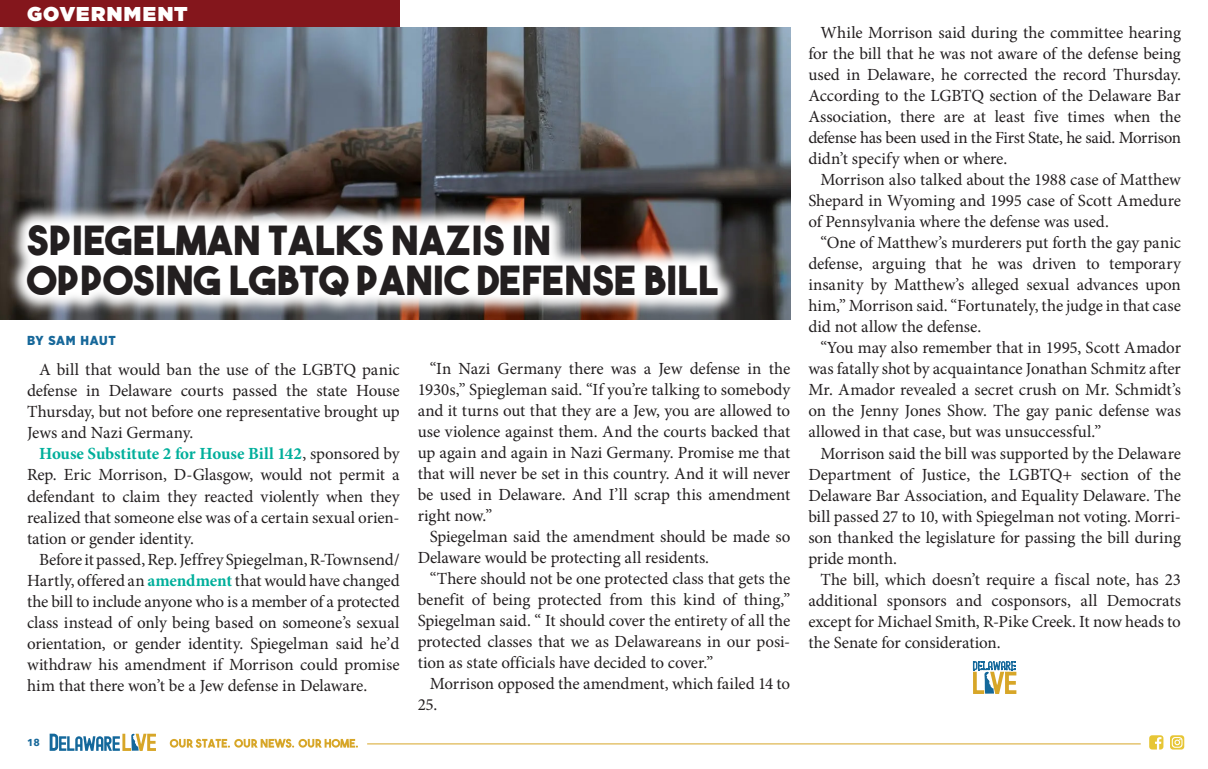
<style>
.page{position:relative;width:1208px;height:769px;background:#fff}
.page>*{position:absolute;margin:0;border:0;box-sizing:border-box;transform-origin:0 0}
.t1{font:40px/40px "The Bold Font";letter-spacing:.01em;color:#231f20}
.t2{font:900 20px "Gotham";letter-spacing:.07em;color:#fff}
.body_copy{font:17px/21px "Minion Pro";letter-spacing:-.005em;color:#231f20;text-align:justify}
.t3{font:900 13px "Gotham Narrow";letter-spacing:.055em;color:#17689a}
.t4{font:700 10px "Avenir Next";color:#17689a}
.s1{font-weight:700;color:#00af9b}
</style>
<div class="page">
<div style="left:0;top:0;width:399px;height:27px;background:#84161c"></div>
<svg style="left:50px;top:733px;width:106px;height:17px"></svg>
<svg style="left:170px;top:738px;width:188px;height:9px"></svg>
<hr style="left:367px;top:743px;width:773px;height:1px;background:#d7a628">
<svg style="left:1149px;top:735px;width:14px;height:14px"></svg>
<svg style="left:1170px;top:735px;width:14px;height:14px"></svg>
<img style="left:0;top:27px;width:790px;height:292px">
<svg style="left:6px;top:204px;width:733px;height:114px"></svg>
<svg style="left:972px;top:661px;width:44px;height:32px"></svg>
<p class="t2" style="left:27px;top:0;width:162px">GOVERNMENT</p>
<p class="t1" style="left:27px;top:220px;width:693px">SPIEGELMAN TALKS NAZIS IN<br>OPPOSING LGBTQ PANIC DEFENSE BILL</p>
<p class="t3" style="left:27px;top:331px;width:90px">BY SAM HAUT</p>
<p class="body_copy" style="left:27px;top:359px;width:374px;text-indent:12px">A bill that would ban the use of the LGBTQ panic defense in Delaware courts passed the state House Thursday, but not before one representative brought up Jews and Nazi Germany.</p>
<p class="body_copy" style="left:27px;top:443px;width:374px;text-indent:12px"><span class="s1">House Substitute 2 for House Bill 142</span>, sponsored by Rep. Eric Morrison, D-Glasgow, would not permit a defendant to claim they reacted violently when they realized that someone else was of a certain sexual orien&shy;tation or gender identity.</p>
<p class="body_copy" style="left:27px;top:548px;width:374px;text-indent:12px">Before it passed, Rep. Jeffrey Spiegelman, R-Townsend/ Hartly, offered an <span class="s1">amendment</span> that would have changed the bill to include anyone who is a member of a protected class instead of only being based on someone’s sexual orientation, or gender identity. Spiegelman said he’d withdraw his amendment if Morrison could promise him that there won’t be a Jew defense in Delaware.</p>
<p class="body_copy" style="left:417px;top:358px;width:374px;text-indent:12px">“In Nazi Germany there was a Jew defense in the 1930s,” Spiegleman said. “If you’re talking to somebody and it turns out that they are a Jew, you are allowed to use violence against them. And the courts backed that up again and again in Nazi Germany. Promise me that that will never be set in this country. And it will never be used in Delaware. And I’ll scrap this amendment right now.”</p>
<p class="body_copy" style="left:417px;top:526px;width:374px;text-indent:12px">Spiegelman said the amendment should be made so<br>Delaware would be protecting all residents.</p>
<p class="body_copy" style="left:417px;top:568px;width:374px;text-indent:12px">“There should not be one protected class that gets the benefit of being protected from this kind of thing,” Spiegelman said. “ It should cover the entirety of all the protected classes that we as Delawareans in our posi&shy;tion as state officials have decided to cover.”</p>
<p class="body_copy" style="left:417px;top:673px;width:374px;text-indent:12px">Morrison opposed the amendment, which failed 14 to<br>25.</p>
<p class="t4" style="left:27px;top:733px;width:14px">18</p>
<p class="body_copy" style="left:808px;top:22px;width:374px;text-indent:12px">While Morrison said during the committee hearing for the bill that he was not aware of the defense being used in Delaware, he corrected the record Thursday.<br>According to the LGBTQ section of the Delaware Bar Association, there are at least five times when the defense has been used in the First State, he said. Morrison didn’t specify when or where.</p>
<p class="body_copy" style="left:808px;top:169px;width:374px;text-indent:12px">Morrison also talked about the 1988 case of Matthew Shepard in Wyoming and 1995 case of Scott Amedure of Pennsylvania where the defense was used.</p>
<p class="body_copy" style="left:808px;top:232px;width:374px;text-indent:12px">“One of Matthew’s murderers put forth the gay panic defense, arguing that he was driven to temporary insanity by Matthew’s alleged sexual advances upon him,” Morrison said. “Fortunately, the judge in that case did not allow the defense.</p>
<p class="body_copy" style="left:808px;top:337px;width:374px;text-indent:12px">“You may also remember that in 1995, Scott Amador was fatally shot by acquaintance Jonathan Schmitz after Mr. Amador revealed a secret crush on Mr. Schmidt’s on the Jenny Jones Show. The gay panic defense was allowed in that case, but was unsuccessful.”</p>
<p class="body_copy" style="left:808px;top:442px;width:374px;text-indent:12px">Morrison said the bill was supported by the Delaware Department of Justice, the LGBTQ+ section of the Delaware Bar Association, and Equality Delaware. The bill passed 27 to 10, with Spiegelman not voting. Morri&shy;son thanked the legislature for passing the bill during pride month.</p>
<p class="body_copy" style="left:808px;top:568px;width:374px;text-indent:12px">The bill, which doesn’t require a fiscal note, has 23 additional sponsors and cosponsors, all Democrats except for Michael Smith, R-Pike Creek. It now heads to the Senate for consideration.</p>
</div>
